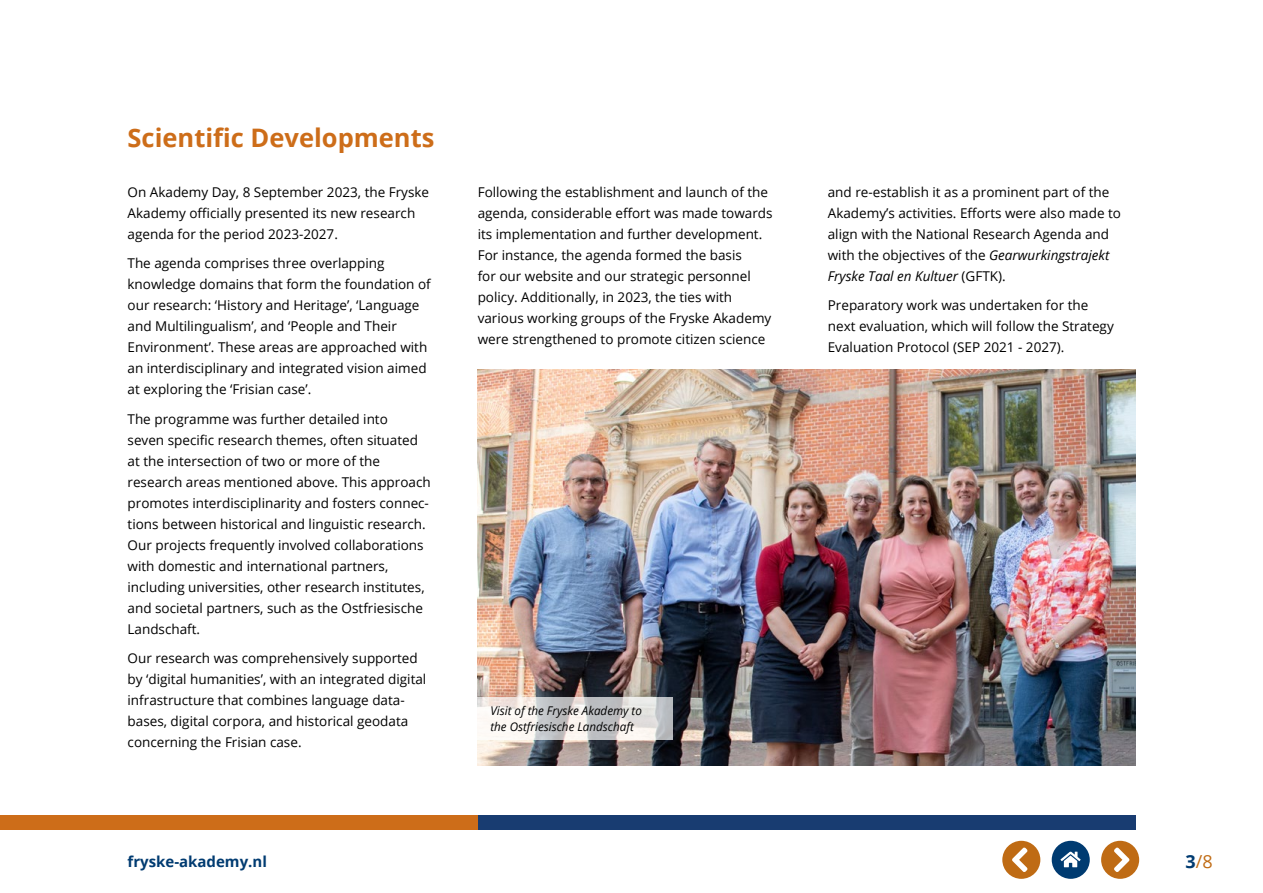
<style>
.page{position:relative;width:1263px;height:893px;background:#fff}
.page>*{position:absolute;margin:0;border:0;box-sizing:border-box;transform-origin:0 0}
.KLKOP_OR_17PT{font:700 25.5px "Open Sans";color:#cd6d19}
.t1{font:18px "Open Sans";color:#c06b13}
.t2{font:700 15px "Open Sans";color:#003b71}
.PLAT_ZW_9PT{font:13.5px/21px "Open Sans";color:#000}
.BIJSCHR_ZW_8PT{font:italic 12px/16.5px "Open Sans";color:#000}
.s1{font-style:italic}
.s2{font-weight:700;color:#003b71}
</style>
<div class="page">
<div style="left:0;top:815px;width:1135px;height:14px;background:#183c71"></div>
<div style="left:0;top:815px;width:478px;height:14px;background:#cd6d19"></div>
<img style="left:478px;top:369px;width:657px;height:396px">
<svg style="left:478px;top:697px;width:195px;height:43px"></svg>
<svg style="left:1101px;top:841px;width:38px;height:38px"></svg>
<div style="left:1052px;top:841px;width:38px;height:38px;background:#003b71;border-radius:50%"></div>
<svg style="left:1002px;top:841px;width:38px;height:38px"></svg>
<svg style="left:1060px;top:851px;width:21px;height:16px"></svg>
<p class="KLKOP_OR_17PT" style="left:128px;top:120px;width:308px">Scientific Developments</p>
<p class="PLAT_ZW_9PT" style="left:128px;top:181px;width:303px">On Akademy Day, 8 September 2023, the Fryske<br>Akademy officially presented its new research agenda for the period 2023-2027.</p>
<p class="PLAT_ZW_9PT" style="left:128px;top:252px;width:305px">The agenda comprises three overlapping knowledge domains that form the foundation of our research: ‘History and Heritage’, ‘Language and Multilingualism’, and ‘People and Their Environment’. These areas are approached with an interdisciplinary and integrated vision aimed at exploring the ‘Frisian case’.</p>
<p class="PLAT_ZW_9PT" style="left:128px;top:408px;width:305px">The programme was further detailed into<br>seven specific research themes, often situated at the intersection of two or more of the research areas mentioned above. This approach promotes interdisciplinarity and fosters connec&shy;tions between historical and linguistic research.<br>Our projects frequently involved collaborations with domestic and international partners, including universities, other research institutes, and societal partners, such as the Ostfriesische Landschaft.</p>
<p class="PLAT_ZW_9PT" style="left:128px;top:647px;width:300px">Our research was comprehensively supported by ‘digital humanities’, with an integrated digital infrastructure that combines language data&shy;bases, digital corpora, and historical geodata concerning the Frisian case.</p>
<p class="t2" style="left:128px;top:851px;width:141px">fryske-akademy.nl</p>
<p class="PLAT_ZW_9PT" style="left:478px;top:181px;width:296px">Following the establishment and launch of the agenda, considerable effort was made towards its implementation and further development.<br>For instance, the agenda formed the basis<br>for our website and our strategic personnel policy. Additionally, in 2023, the ties with various working groups of the Fryske Akademy were strengthened to promote citizen science</p>
<p class="PLAT_ZW_9PT" style="left:828px;top:181px;width:295px">and re-establish it as a prominent part of the Akademy’s activities. Efforts were also made to align with the National Research Agenda and with the objectives of the <span class="s1">Gearwurkingstrajekt Fryske Taal en Kultuer</span> (GFTK).</p>
<p class="PLAT_ZW_9PT" style="left:828px;top:294px;width:287px">Preparatory work was undertaken for the next evaluation, which will follow the Strategy<br>Evaluation Protocol (SEP 2021 - 2027).</p>
<p class="BIJSCHR_ZW_8PT" style="left:490px;top:702px;width:153px">Visit of the Fryske Akademy to the Ostfriesische Landschaft</p>
<h2 class="t1" style="left:1185px;top:849px;width:29px"><span class="s2">3</span>/8</h2>
</div>
